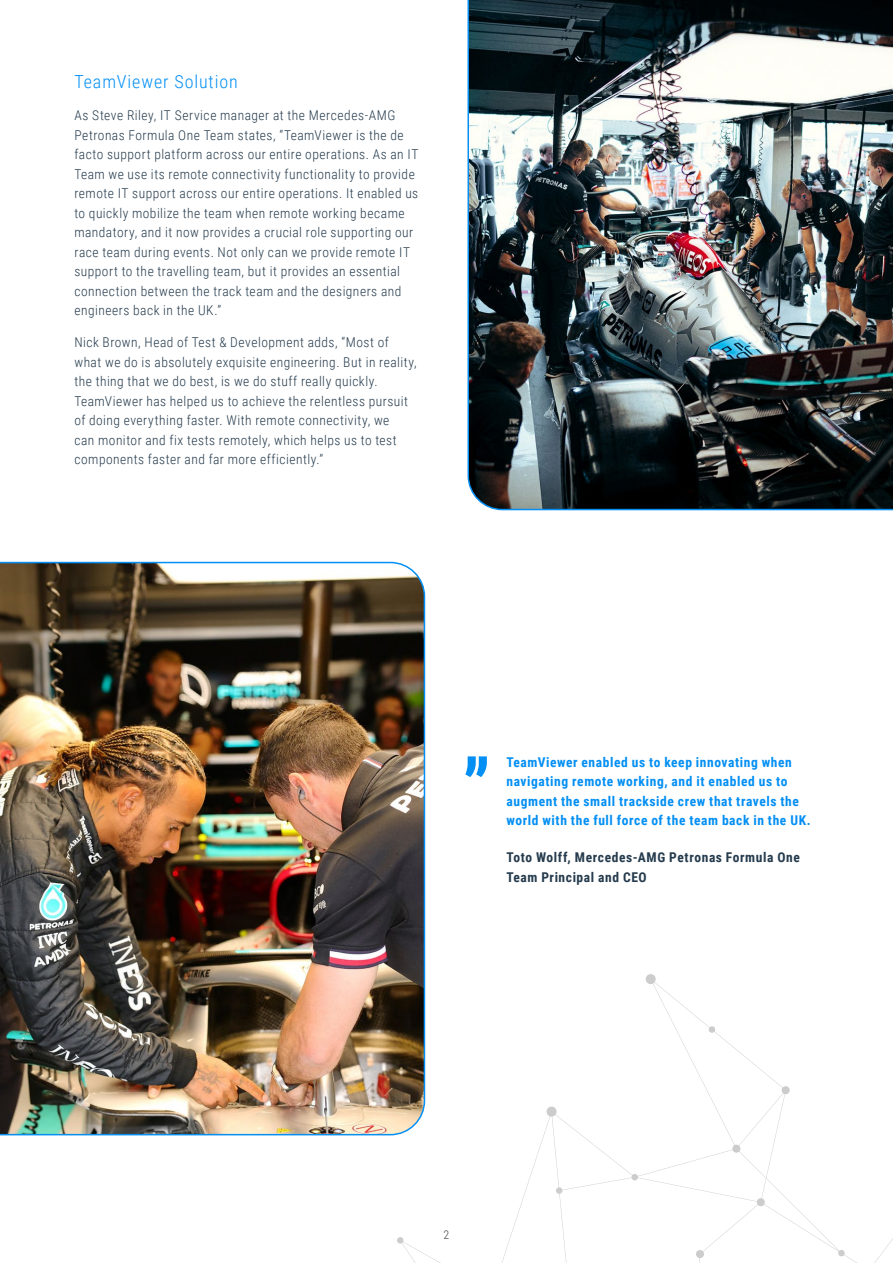
<style>
.page{position:relative;width:893px;height:1263px;background:#fff}
.page>*{position:absolute;margin:0;border:0;box-sizing:border-box;transform-origin:0 0}
.t1{font:300 18px "Roboto Condensed";letter-spacing:.05em;color:#038ff4}
.t2{font:300 13.5px/19.5px "Roboto Condensed";letter-spacing:.035em;color:#253b4d}
.t3{font:700 13.5px/19.5px "Roboto Condensed";letter-spacing:.045em;color:#038ff4}
.t4{font:700 13.5px/19.5px "Roboto Condensed";letter-spacing:.045em;color:#253b4d}
.t5{font:300 12px "Roboto Condensed";color:#494948}
</style>
<div class="page">
<img style="left:467px;top:0;width:426px;height:510px">
<img style="left:0;top:562px;width:425px;height:411px">
<svg style="left:465px;top:756px;width:22px;height:21px"></svg>
<img style="left:0;top:973px;width:893px;height:290px">
<h1 class="t1" style="left:74px;top:69px;width:165px">TeamViewer Solution</h1>
<p class="t2" style="left:74px;top:105px;width:345px">As Steve Riley, IT Service manager at the Mercedes-AMG Petronas Formula One Team states, “TeamViewer is the de facto support platform across our entire operations. As an IT Team we use its remote connectivity functionality to provide remote IT support across our entire operations. It enabled us to quickly mobilize the team when remote working became mandatory, and it now provides a crucial role supporting our race team during events. Not only can we provide remote IT support to the travelling team, but it provides an essential connection between the track team and the designers and engineers back in the UK.”</p>
<p class="t2" style="left:74px;top:332px;width:344px">Nick Brown, Head of Test &amp; Development adds, “Most of what we do is absolutely exquisite engineering. But in reality, the thing that we do best, is we do stuff really quickly.<br>TeamViewer has helped us to achieve the relentless pursuit of doing everything faster. With remote connectivity, we<br>can monitor and fix tests remotely, which helps us to test components faster and far more efficiently.”</p>
<p class="t3" style="left:507px;top:752px;width:306px">TeamViewer enabled us to keep innovating when navigating remote working, and it enabled us to augment the small trackside crew that travels the world with the full force of the team back in the UK.</p>
<p class="t4" style="left:507px;top:847px;width:295px">Toto Wolff, Mercedes-AMG Petronas Formula One<br>Team Principal and CEO</p>
<p class="t5" style="left:444px;top:1226px;width:7px">2</p>
</div>
